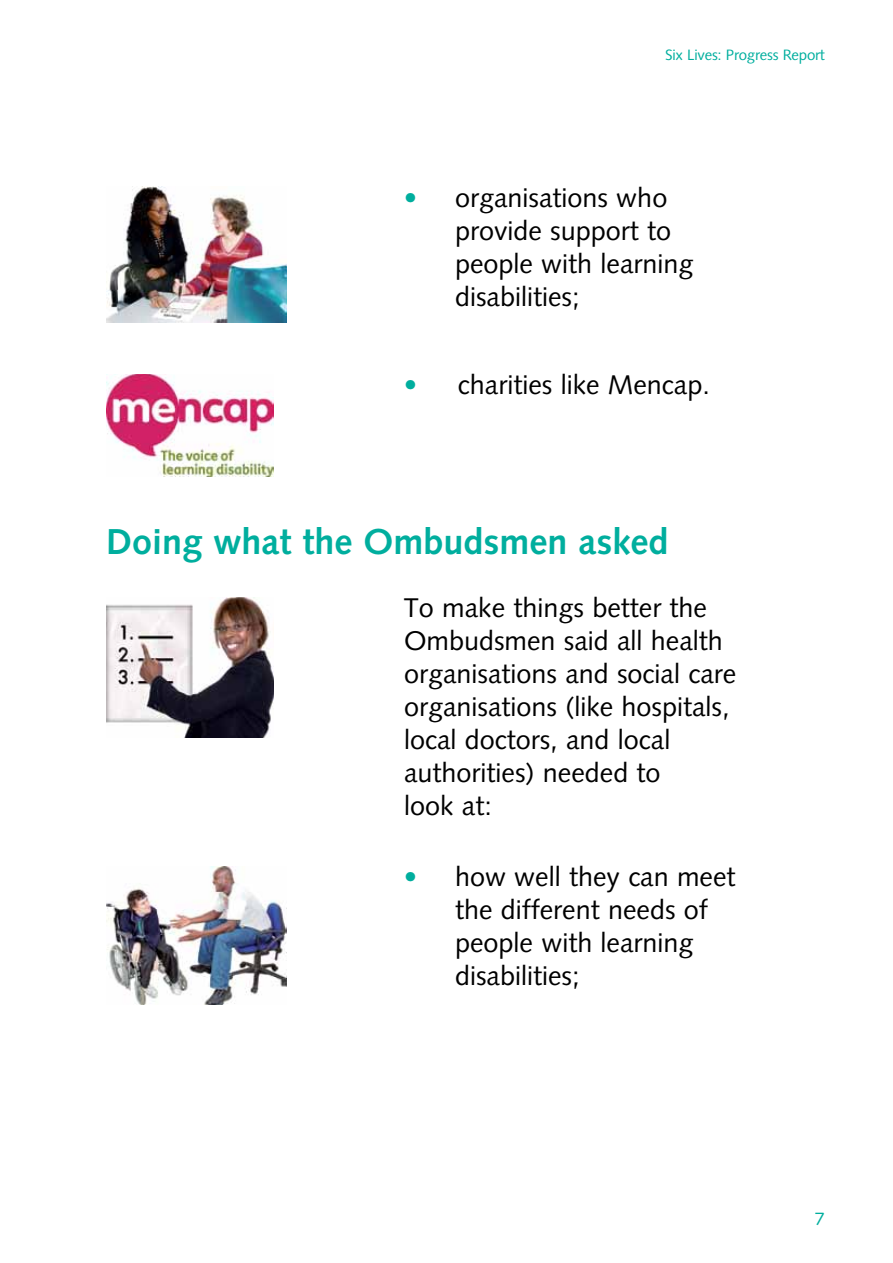
<style>
.page{position:relative;width:893px;height:1263px;background:#fff}
.page>*{position:absolute;margin:0;border:0;box-sizing:border-box;transform-origin:0 0}
.t1{font:700 36px "Syntax";color:#00ae9e}
.t2{font:27px/33px "Syntax";color:#000}
.t3{font:18px "Syntax";color:#00ae9e}
.t4{font:15px "Syntax";letter-spacing:-.015em;color:#00ae9e}
.s1{color:#00ae9e}
</style>
<div class="page">
<img style="left:106px;top:187px;width:180px;height:136px">
<img style="left:106px;top:374px;width:168px;height:102px">
<img style="left:106px;top:597px;width:168px;height:141px">
<img style="left:106px;top:866px;width:180px;height:138px">
<p class="t4" style="left:665px;top:45px;width:161px">Six Lives: Progress Report</p>
<p class="t2" style="left:455px;top:181px;width:240px;text-indent:-51px"><span class="s1">•</span> organisations who provide support to people with learning disabilities;</p>
<p class="t2" style="left:404px;top:368px;width:307px"><span class="s1">•</span> charities like Mencap.</p>
<h1 class="t1" style="left:106px;top:521px;width:564px">Doing what the Ombudsmen asked</h1>
<p class="t2" style="left:404px;top:591px;width:334px">To make things better the<br>Ombudsmen said all health organisations and social care organisations (like hospitals, local doctors, and local authorities) needed to<br>look at:</p>
<p class="t2" style="left:455px;top:861px;width:282px;text-indent:-51px"><span class="s1">•</span> how well they can meet the different needs of people with learning disabilities;</p>
<p class="t3" style="left:815px;top:1208px;width:12px">7</p>
</div>
